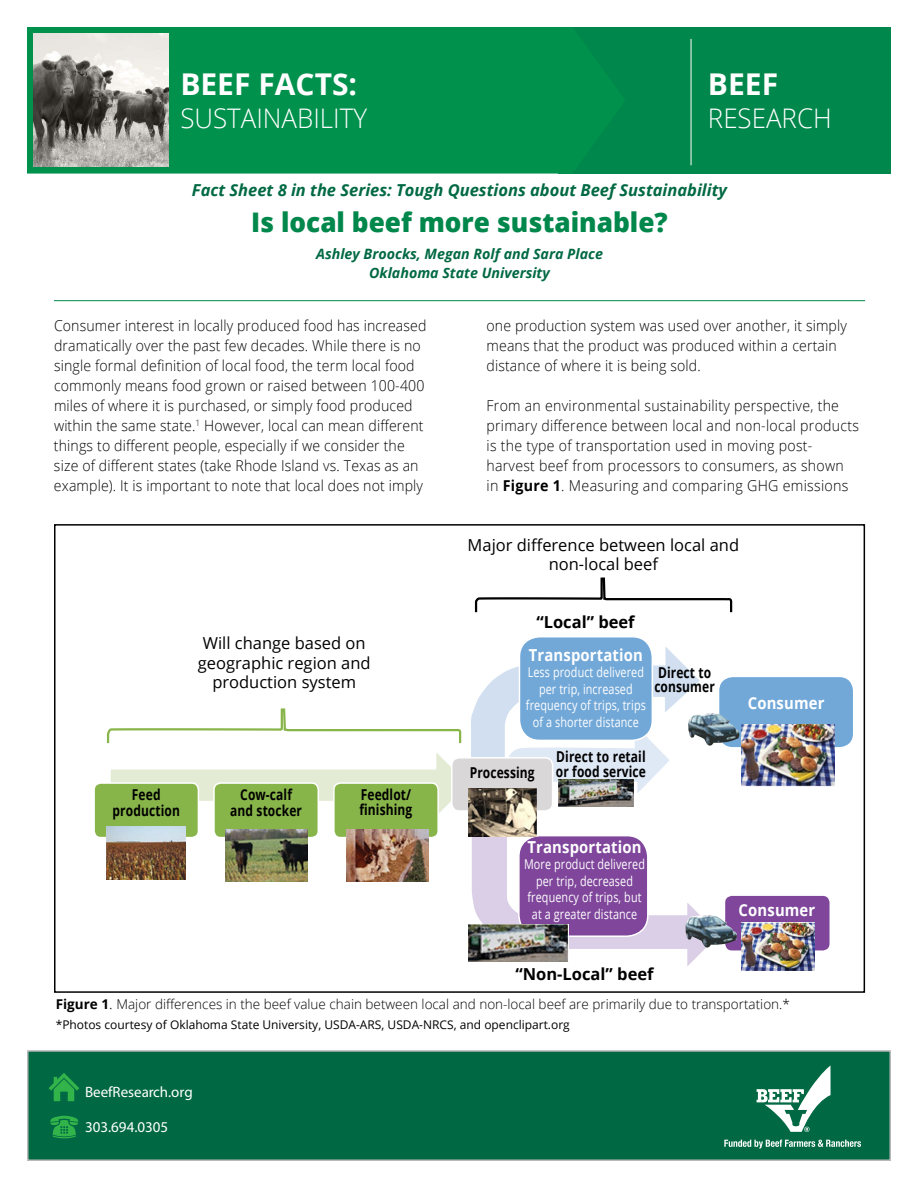
<style>
.page{position:relative;width:918px;height:1188px;background:#fff}
.page>*{position:absolute;margin:0;border:0;box-sizing:border-box;transform-origin:0 0}
.t1{font:700 30px "Open Sans";color:#fff}
.t2{font:800 27px "Open Sans";color:#00874b}
.t3{font:300 27px "Open Sans";color:#fff;scale:.96 1}
.t4{font:16.5px/19.5px "Open Sans";color:#000;text-align:center}
.t5{font:italic 700 16.5px "Open Sans";color:#006943}
.t6{font:700 16.5px "Open Sans";letter-spacing:.01em;color:#fff;scale:.9 1}
.t7{font:700 16.5px "Open Sans";color:#000}
.t8{font:300 15px/20px "Open Sans";letter-spacing:.01em;color:#000;scale:.94 1}
.t9{font:700 15px/16.5px "Open Sans";letter-spacing:.01em;color:#000;scale:.8 1}
.t10{font:15px "Myriad Pro";color:#fff}
.t11{font:italic 700 14.25px/19.5px "Open Sans";color:#006943;text-align:center}
.t12{font:13.5px/16.5px "Open Sans";letter-spacing:.01em;color:#fff;text-align:center;scale:.8 1}
.t13{font:300 13.5px "Open Sans";color:#000}
.t14{font:12px "Open Sans";color:#000}
.s1{font-weight:700}
.s2{font-size:15px}
</style>
<div class="page">
<div style="left:27px;top:1050px;width:864px;height:111px;background:#006943;border:2px solid #b9b9ba"></div>
<div style="left:558px;top:27px;width:333px;height:147px;background:#00874b"></div>
<div style="left:27px;top:27px;width:531px;height:147px;background:#00914d"></div>
<svg style="left:49px;top:1073px;width:30px;height:28px"></svg>
<svg style="left:50px;top:1116px;width:29px;height:22px"></svg>
<hr style="left:691px;top:39px;width:1px;height:126px;background:#fff">
<img style="left:33px;top:34px;width:135px;height:133px">
<svg style="left:757px;top:1066px;width:74px;height:66px"></svg>
<svg style="left:724px;top:1140px;width:137px;height:8px"></svg>
<hr style="left:54px;top:300px;width:811px;height:1px;background:#00874b">
<div style="left:54px;top:524px;width:811px;height:469px;border:2px solid #000"></div>
<div style="left:725px;top:896px;width:105px;height:54px;background:#7f469b;border-radius:7px"></div>
<img style="left:742px;top:923px;width:73px;height:47px">
<div style="left:719px;top:677px;width:134px;height:70px;background:#72a8d8;border-radius:14px"></div>
<svg style="left:470px;top:822px;width:235px;height:144px"></svg>
<div style="left:519px;top:836px;width:129px;height:100px;background:#7f469b;border-radius:21px"></div>
<div style="left:518px;top:835px;width:131px;height:102px;border:2px solid #fff;border-radius:21px"></div>
<img style="left:468px;top:925px;width:100px;height:37px">
<div style="left:94px;top:783px;width:104px;height:55px;background:#88b54a;border-radius:7px"></div>
<div style="left:93px;top:782px;width:106px;height:56px;border:2px solid #fff;border-radius:7px"></div>
<div style="left:214px;top:783px;width:104px;height:55px;background:#88b54a;border-radius:7px"></div>
<div style="left:213px;top:782px;width:106px;height:56px;border:2px solid #fff;border-radius:7px"></div>
<img style="left:107px;top:826px;width:79px;height:54px">
<img style="left:225px;top:830px;width:82px;height:51px">
<div style="left:334px;top:783px;width:104px;height:55px;background:#88b54a;border-radius:7px"></div>
<div style="left:333px;top:782px;width:106px;height:56px;border:2px solid #fff;border-radius:7px"></div>
<img style="left:347px;top:830px;width:82px;height:51px">
<svg style="left:106px;top:641px;width:594px;height:181px"></svg>
<svg style="left:474px;top:577px;width:259px;height:36px"></svg>
<div style="left:452px;top:758px;width:101px;height:53px;background:#d9d7d8;border-radius:8px"></div>
<div style="left:451px;top:757px;width:102px;height:55px;border:2px solid #fff;border-radius:8px"></div>
<img style="left:468px;top:788px;width:68px;height:48px">
<img style="left:741px;top:724px;width:94px;height:63px">
<img style="left:688px;top:713px;width:51px;height:34px">
<img style="left:686px;top:915px;width:51px;height:34px">
<div style="left:519px;top:637px;width:133px;height:103px;background:#72a8d8;border-radius:20px"></div>
<div style="left:519px;top:636px;width:134px;height:105px;border:2px solid #fff;border-radius:20px"></div>
<img style="left:558px;top:779px;width:76px;height:28px">
<h1 class="t1" style="left:180px;top:63px;width:178px">BEEF FACTS:</h1>
<h2 class="t3" style="left:180px;top:99px;width:196px">SUSTAINABILITY</h2>
<h1 class="t1" style="left:708px;top:63px;width:72px">BEEF</h1>
<h2 class="t3" style="left:708px;top:99px;width:130px">RESEARCH</h2>
<p class="t5" style="left:192px;top:178px;width:537px">Fact Sheet 8 in the Series: Tough Questions about Beef Sustainability</p>
<h2 class="t2" style="left:251px;top:201px;width:418px">Is local beef more sustainable?</h2>
<p class="t11" style="left:316px;top:243px;width:288px">Ashley Broocks, Megan Rolf and Sara Place<br>Oklahoma State University</p>
<p class="t8" style="left:54px;top:315px;width:398px">Consumer interest in locally produced food has increased dramatically over the past few decades. While there is no single formal definition of local food, the term local food commonly means food grown or raised between 100-400 miles of where it is purchased, or simply food produced within the same state.<sup>1</sup> However, local can mean different things to different people, especially if we consider the size of different states (take Rhode Island vs. Texas as an example). It is important to note that local does not imply</p>
<p class="t8" style="left:487px;top:315px;width:385px">one production system was used over another, it simply means that the product was produced within a certain distance of where it is being sold.</p>
<p class="t8" style="left:487px;top:395px;width:398px">From an environmental sustainability perspective, the primary difference between local and non-local products is the type of transportation used in moving post&shy;harvest beef from processors to consumers, as shown in <span class="s1">Figure 1</span>. Measuring and comparing GHG emissions</p>
<p class="t4" style="left:468px;top:534px;width:273px">Major difference between local and non-local beef</p>
<p class="t4" style="left:198px;top:633px;width:174px">Will change based on geographic region and production system</p>
<p class="t9" style="left:113px;top:786px;width:86px;text-align:center">Feed production</p>
<p class="t9" style="left:230px;top:786px;width:91px;text-align:center">Cow-calf and stocker</p>
<p class="t9" style="left:360px;top:786px;width:68px;line-height:15px">Feedlot/ finishing</p>
<p class="t7" style="left:536px;top:610px;width:100px">“Local” beef</p>
<p class="t6" style="left:529px;top:643px;width:128px">Transportation</p>
<p class="t12" style="left:526px;top:664px;width:151px">Less product delivered per trip, increased frequency of trips, trips of a shorter distance</p>
<p class="t9" style="left:556px;top:748px;width:113px">Direct to retail</p>
<p class="t9" style="left:470px;top:764px;width:83px">Processing</p>
<p class="t9" style="left:556px;top:763px;width:114px">or food service</p>
<p class="t9" style="left:654px;top:666px;width:77px;line-height:13.5px">Direct to consumer</p>
<p class="t6" style="left:528px;top:835px;width:128px">Transportation</p>
<p class="t12" style="left:524px;top:856px;width:153px">More product delivered per trip, decreased frequency of trips, but at a greater distance</p>
<p class="t7" style="left:516px;top:963px;width:140px">“Non-Local” beef</p>
<p class="t6" style="left:748px;top:691px;width:87px">Consumer</p>
<p class="t6" style="left:739px;top:898px;width:87px">Consumer</p>
<p class="t13" style="left:56px;top:995px;width:736px"><span class="s1">Figure 1</span><span class="s2">.</span> Major differences in the beef value chain between local and non-local beef are primarily due to transportation.*</p>
<p class="t14" style="left:56px;top:1016px;width:516px">*Photos courtesy of Oklahoma State University, USDA-ARS, USDA-NRCS, and openclipart.org</p>
<p class="t10" style="left:85px;top:1083px;width:109px">BeefResearch.org</p>
<p class="t10" style="left:85px;top:1118px;width:85px">303.694.0305</p>
</div>
